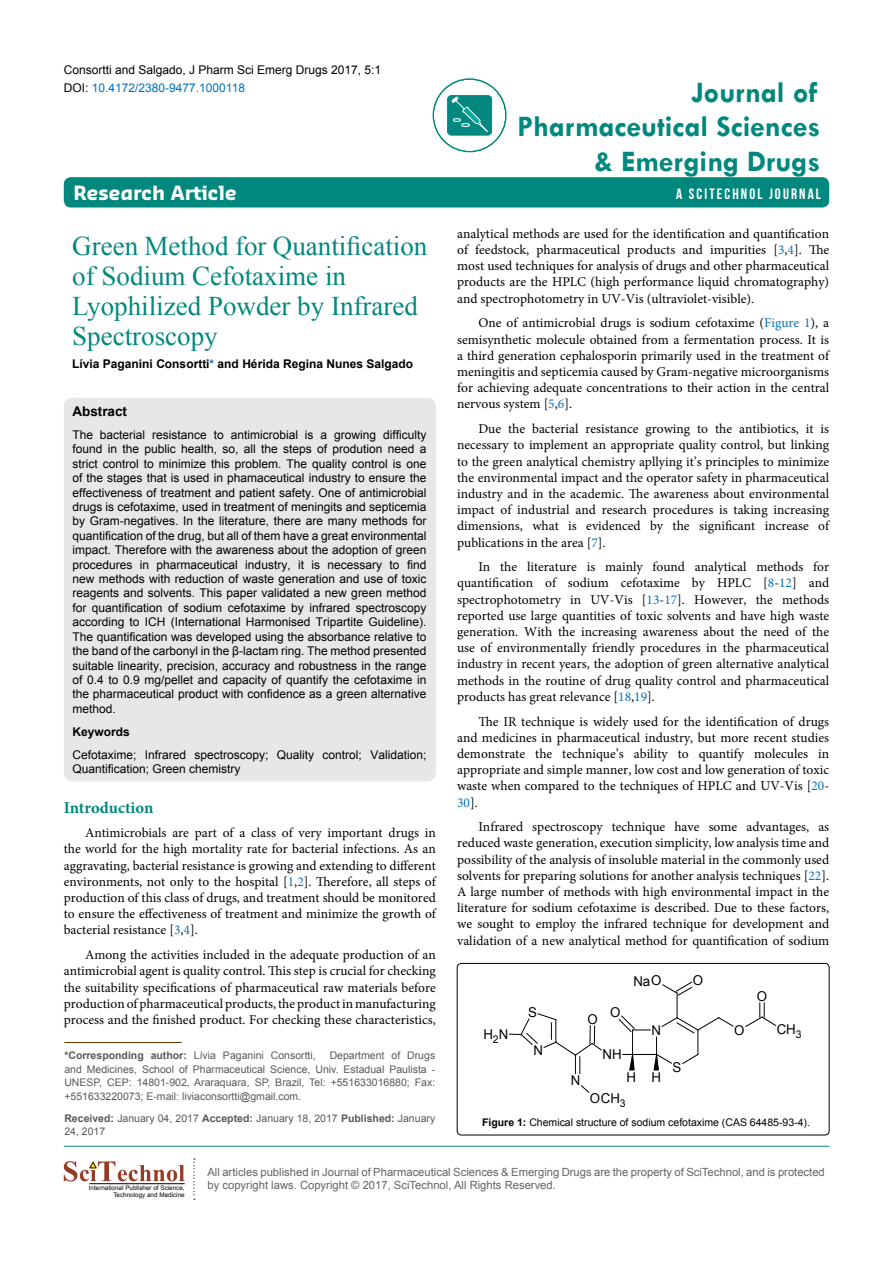
<style>
.page{position:relative;width:893px;height:1263px;background:#fff}
.page>*{position:absolute;margin:0;border:0;box-sizing:border-box;transform-origin:0 0}
.t1{font:700 30px/34.5px "Tw Cen";color:#00887e;text-align:right}
.t2{font:27px/30px "Times New Roman";color:#00887e}
.t3{font:700 19.2px "Sansa";color:#fff}
.t4{font:700 16.5px "Minion Pro";letter-spacing:-.005em;color:#00887e}
.t5{font:15px "Bebas Neue";letter-spacing:.14em;color:#fff}
.t6{font:13.5px/16.2px "Minion Pro";color:#000;text-align:justify}
.t7{font:13.5px "Arial";letter-spacing:-.005em;color:#010101}
.t8{font:700 13.5px "Arial";color:#000}
.t9{font:12px/14.4px "Arial";color:#000}
.t10{font:700 12px "Arial";color:#000}
.t11{font:11.25px "Arial";color:#636466}
.t12{font:10.65px "Arial";color:#010101}
.t13{font:10.5px/13.5px "Arial";color:#58595b;text-align:justify}
.t14{font:10.5px "Arial";color:#000}
.t15{font:6.3px "Arial";color:#000}
.s1{color:#0072bc}
.s2{font-weight:700}
</style>
<div class="page">
<div style="left:64px;top:177px;width:765px;height:30px;background:#00887e;border-radius:7px"></div>
<hr style="left:64px;top:1146px;width:765px;height:1px;background:#00887e">
<div style="left:448px;top:96px;width:44px;height:39px;background:#03887f;border-radius:4px"></div>
<div style="left:447px;top:95px;width:45px;height:40px;border:1px solid #03887f;border-radius:4px"></div>
<svg style="left:449px;top:95px;width:39px;height:37px"></svg>
<div style="left:433px;top:78px;width:74px;height:74px;border:1px solid #00887e;border-radius:50%"></div>
<svg style="left:193px;top:1158px;width:2px;height:42px"></svg>
<svg style="left:64px;top:1161px;width:121px;height:20px"></svg>
<hr style="left:89px;top:1183px;width:96px;height:1px;background:#000">
<div style="left:64px;top:398px;width:372px;height:383px;background:#e6e7e8;border-radius:9px"></div>
<hr style="left:64px;top:1042px;width:118px;height:1px;background:#603500">
<div style="left:457px;top:963px;width:372px;height:172px;border:1px solid #000;border-radius:4px"></div>
<svg style="left:618px;top:981px;width:116px;height:89px"></svg>
<svg style="left:580px;top:1085px;width:10px;height:8px"></svg>
<svg style="left:509px;top:1013px;width:93px;height:60px"></svg>
<svg style="left:745px;top:1003px;width:32px;height:24px"></svg>
<p class="t9" style="left:64px;top:61px;width:319px;line-height:18px">Consortti and Salgado, J Pharm Sci Emerg Drugs 2017, 5:1<br>DOI: <span class="s1">10.4172/2380-9477.1000118</span></p>
<h1 class="t1" style="left:517px;top:74px;width:304px">Journal of<br>Pharmaceutical Sciences &amp; Emerging Drugs</h1>
<h3 class="t3" style="left:74px;top:181px;width:165px">Research Article</h3>
<p class="t5" style="left:676px;top:186px;width:146px">A SCITECHNOL JOURNAL</p>
<h2 class="t2" style="left:72px;top:231px;width:357px">Green Method for Quantification of Sodium Cefotaxime in<br>Lyophilized Powder by Infrared<br>Spectroscopy</h2>
<p class="t10" style="left:72px;top:356px;width:342px">Lívia Paganini Consortti<span class="s1">*</span> and Hérida Regina Nunes Salgado</p>
<p class="t8" style="left:72px;top:402px;width:56px">Abstract</p>
<p class="t9" style="left:72px;top:428px;width:355px;text-align:justify">The bacterial resistance to antimicrobial is a growing difficulty found in the public health, so, all the steps of prodution need a strict control to minimize this problem. The quality control is one of the stages that is used in phamaceutical industry to ensure the effectiveness of treatment and patient safety. One of antimicrobial drugs is cefotaxime, used in treatment of meningits and septicemia by Gram-negatives. In the literature, there are many methods for quantification of the drug, but all of them have a great environmental impact. Therefore with the awareness about the adoption of green procedures in pharmaceutical industry, it is necessary to find new methods with reduction of waste generation and use of toxic reagents and solvents. This paper validated a new green method for quantification of sodium cefotaxime by infrared spectroscopy according to ICH (International Harmonised Tripartite Guideline).<br>The quantification was developed using the absorbance relative to the band of the carbonyl in the β-lactam ring. The method presented suitable linearity, precision, accuracy and robustness in the range of 0.4 to 0.9 mg/pellet and capacity of quantify the cefotaxime in the pharmaceutical product with confidence as a green alternative method.</p>
<p class="t10" style="left:72px;top:723px;width:59px">Keywords</p>
<p class="t9" style="left:72px;top:747px;width:355px">Cefotaxime; Infrared spectroscopy; Quality control; Validation;<br>Quantification; Green chemistry</p>
<p class="t4" style="left:64px;top:796px;width:91px">Introduction</p>
<p class="t6" style="left:64px;top:825px;width:374px;text-indent:21px">Antimicrobials are part of a class of very important drugs in the world for the high mortality rate for bacterial infections. As an aggravating, bacterial resistance is growing and extending to different environments, not only to the hospital [<span class="s1">1</span>,<span class="s1">2</span>]. Therefore, all steps of production of this class of drugs, and treatment should be monitored to ensure the effectiveness of treatment and minimize the growth of bacterial resistance [<span class="s1">3</span>,<span class="s1">4</span>].</p>
<p class="t6" style="left:64px;top:947px;width:374px;text-indent:21px">Among the activities included in the adequate production of an antimicrobial agent is quality control. This step is crucial for checking the suitability specifications of pharmaceutical raw materials before production of pharmaceutical products, the product in manufacturing process and the finished product. For checking these characteristics,</p>
<p class="t13" style="left:64px;top:1049px;width:253px"><span class="s2">*Corresponding author:</span> Lívia Paganini Consortti,</p>
<p class="t13" style="left:64px;top:1049px;width:372px;text-indent:265px">Department of Drugs and Medicines, School of Pharmaceutical Science, Univ. Estadual Paulista - UNESP, CEP: 14801-902, Araraquara, SP, Brazil, Tel: +551633016880; Fax: +551633220073; E-mail: liviaconsortti@gmail.com.</p>
<p class="t13" style="left:64px;top:1111px;width:372px"><span class="s2">Received:</span> January 04, 2017 <span class="s2">Accepted:</span> January 18, 2017 <span class="s2">Published:</span> January<br>24, 2017</p>
<p class="t6" style="left:457px;top:225px;width:374px">analytical methods are used for the identification and quantification of feedstock, pharmaceutical products and impurities [<span class="s1">3</span>,<span class="s1">4</span>]. The most used techniques for analysis of drugs and other pharmaceutical products are the HPLC (high performance liquid chromatography) and spectrophotometry in UV-Vis (ultraviolet-visible).</p>
<p class="t6" style="left:457px;top:315px;width:374px;text-indent:21px">One of antimicrobial drugs is sodium cefotaxime (<span class="s1">Figure 1</span>), a semisynthetic molecule obtained from a fermentation process. It is a third generation cephalosporin primarily used in the treatment of meningitis and septicemia caused by Gram-negative microorganisms for achieving adequate concentrations to their action in the central nervous system [<span class="s1">5</span>,<span class="s1">6</span>].</p>
<p class="t6" style="left:457px;top:421px;width:374px;text-indent:21px">Due the bacterial resistance growing to the antibiotics, it is necessary to implement an appropriate quality control, but linking to the green analytical chemistry apllying it’s principles to minimize the environmental impact and the operator safety in pharmaceutical industry and in the academic. The awareness about environmental impact of industrial and research procedures is taking increasing dimensions, what is evidenced by the significant increase of publications in the area [<span class="s1">7</span>].</p>
<p class="t6" style="left:457px;top:559px;width:374px;text-indent:21px">In the literature is mainly found analytical methods for quantification of sodium cefotaxime by HPLC [<span class="s1">8</span>-<span class="s1">12</span>] and spectrophotometry in UV-Vis [<span class="s1">13</span>-<span class="s1">17</span>]. However, the methods reported use large quantities of toxic solvents and have high waste generation. With the increasing awareness about the need of the use of environmentally friendly procedures in the pharmaceutical industry in recent years, the adoption of green alternative analytical methods in the routine of drug quality control and pharmaceutical products has great relevance [<span class="s1">18</span>,<span class="s1">19</span>].</p>
<p class="t6" style="left:457px;top:713px;width:374px;text-indent:21px">The IR technique is widely used for the identification of drugs and medicines in pharmaceutical industry, but more recent studies demonstrate the technique’s ability to quantify molecules in appropriate and simple manner, low cost and low generation of toxic waste when compared to the techniques of HPLC and UV-Vis [<span class="s1">20</span>- <span class="s1">30</span>].</p>
<p class="t6" style="left:457px;top:819px;width:374px;text-indent:21px">Infrared spectroscopy technique have some advantages, as reduced waste generation, execution simplicity, low analysis time and possibility of the analysis of insoluble material in the commonly used solvents for preparing solutions for another analysis techniques [<span class="s1">22</span>].<br>A large number of methods with high environmental impact in the literature for sodium cefotaxime is described. Due to these factors, we sought to employ the infrared technique for development and validation of a new analytical method for quantification of sodium</p>
<p class="t7" style="left:633px;top:972px;width:29px">NaO</p>
<p class="t7" style="left:757px;top:987px;width:12px">O</p>
<p class="t7" style="left:483px;top:1025px;width:26px">H N</p>
<p class="t7" style="left:777px;top:1020px;width:26px">CH<sub>3</sub></p>
<p class="t12" style="left:493px;top:1032px;width:7px">2</p>
<p class="t7" style="left:693px;top:972px;width:12px">O</p>
<p class="t7" style="left:528px;top:1003px;width:10px">S</p>
<p class="t7" style="left:533px;top:1041px;width:11px">N</p>
<p class="t7" style="left:610px;top:1004px;width:12px">O</p>
<p class="t7" style="left:587px;top:1010px;width:12px">O</p>
<p class="t7" style="left:734px;top:1021px;width:12px">O</p>
<p class="t7" style="left:651px;top:1021px;width:11px">N</p>
<p class="t7" style="left:603px;top:1045px;width:21px">NH</p>
<p class="t7" style="left:673px;top:1058px;width:10px">S</p>
<p class="t7" style="left:626px;top:1068px;width:36px">H H</p>
<p class="t14" style="left:482px;top:1116px;width:329px"><span class="s2">Figure 1:</span> Chemical structure of sodium cefotaxime (CAS 64485-93-4).</p>
<p class="t7" style="left:571px;top:1071px;width:11px">N</p>
<p class="t7" style="left:590px;top:1089px;width:37px">OCH<sub>3</sub></p>
<p class="t11" style="left:207px;top:1164px;width:619px">All articles published in Journal of Pharmaceutical Sciences &amp; Emerging Drugs are the property of SciTechnol, and is protected</p>
<p class="t15" style="left:89px;top:1183px;width:97px">International Publisher of Science,</p>
<p class="t11" style="left:207px;top:1178px;width:350px">by copyright laws. Copyright © 2017, SciTechnol, All Rights Reserved.</p>
<p class="t15" style="left:113px;top:1191px;width:73px">Technology and Medicine</p>
</div>
